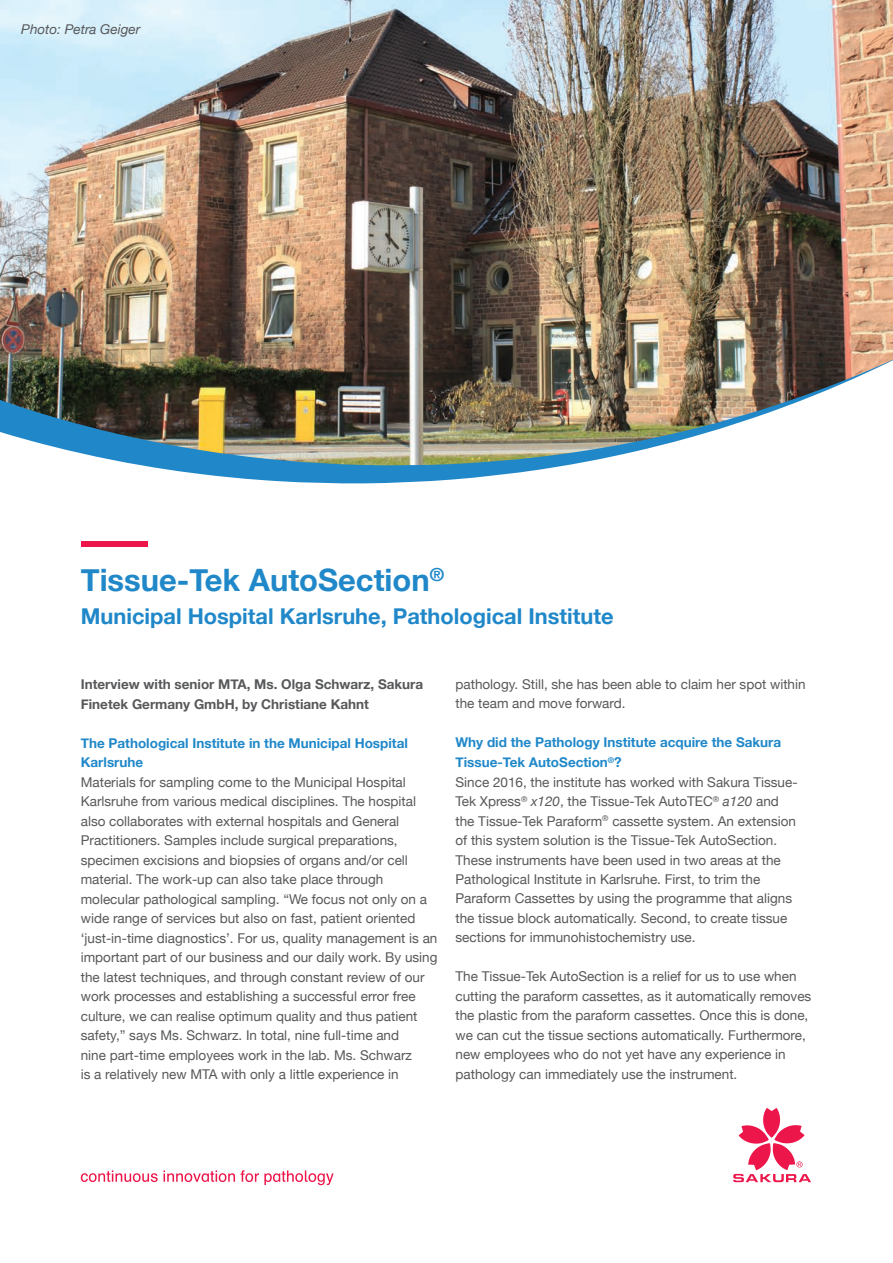
<style>
.page{position:relative;width:893px;height:1263px;background:#fff}
.page>*{position:absolute;margin:0;border:0;box-sizing:border-box;transform-origin:0 0}
.t1{font:700 30.9px "Helvetica Neue";color:#2088c9}
.t2{font:700 21.75px "Helvetica Neue";color:#2088c9}
.t3{font:13.5px/19.5px "Helvetica Neue";color:#57585a}
.t4{font:700 13.5px/19.5px "Helvetica Neue";color:#57585a}
.t5{font:700 13.5px/19.5px "Helvetica Neue";color:#2088c9}
.t6{font:italic 13.5px "Helvetica Neue";color:#57585a}
.s1{font-weight:700;color:#2088c9}
.s2{font-style:italic}
</style>
<div class="page">
<svg style="left:733px;top:1108px;width:78px;height:74px"></svg>
<svg style="left:81px;top:1170px;width:77px;height:12px"></svg>
<svg style="left:164px;top:1170px;width:71px;height:12px"></svg>
<svg style="left:241px;top:1170px;width:93px;height:15px"></svg>
<img style="left:0;top:0;width:893px;height:354px">
<img style="left:0;top:354px;width:893px;height:129px">
<div style="left:81px;top:542px;width:67px;height:5px;background:#ed164b"></div>
<p class="t6" style="left:21px;top:20px;width:121px">Photo: Petra Geiger</p>
<h1 class="t1" style="left:81px;top:556px;width:365px">Tissue-Tek AutoSection<sup>®</sup></h1>
<h2 class="t2" style="left:81px;top:599px;width:534px">Municipal Hospital Karlsruhe, Pathological Institute</h2>
<p class="t4" style="left:81px;top:675px;width:344px">Interview with senior MTA, Ms. Olga Schwarz, Sakura<br>Finetek Germany GmbH, by Christiane Kahnt</p>
<p class="t5" style="left:81px;top:734px;width:329px">The Pathological Institute in the Municipal Hospital<br>Karlsruhe</p>
<p class="t3" style="left:81px;top:773px;width:358px">Materials for sampling come to the Municipal Hospital Karlsruhe from various medical disciplines. The hospital also collaborates with external hospitals and General Practitioners. Samples include surgical preparations, specimen excisions and biopsies of organs and/or cell material. The work‐up can also take place through molecular pathological sampling. “We focus not only on a wide range of services but also on fast, patient oriented ‘just‐in‐time diagnostics’. For us, quality management is an important part of our business and our daily work. By using the latest techniques, and through constant review of our work processes and establishing a successful error free culture, we can realise optimum quality and thus patient safety,” says Ms. Schwarz. In total, nine full‐time and<br>nine part‐time employees work in the lab. Ms. Schwarz<br>is a relatively new MTA with only a little experience in</p>
<p class="t3" style="left:455px;top:675px;width:352px">pathology. Still, she has been able to claim her spot within the team and move forward.</p>
<p class="t3" style="left:455px;top:734px;width:344px"><span class="s1">Why did the Pathology Institute acquire the Sakura Tissue‐Tek AutoSection</span><sup>®</sup><span class="s1">?<br></span>Since 2016, the institute has worked with Sakura Tissue‐ Tek Xpress<sup>®</sup> <span class="s2">x120</span>, the Tissue‐Tek AutoTEC<sup>®</sup> <span class="s2">a120</span> and the Tissue‐Tek Paraform<sup>®</sup> cassette system. An extension of this system solution is the Tissue‐Tek AutoSection.<br>These instruments have been used in two areas at the Pathological Institute in Karlsruhe. First, to trim the Paraform Cassettes by using the programme that aligns the tissue block automatically. Second, to create tissue sections for immunohistochemistry use.</p>
<p class="t3" style="left:455px;top:968px;width:357px">The Tissue‐Tek AutoSection is a relief for us to use when cutting the paraform cassettes, as it automatically removes the plastic from the paraform cassettes. Once this is done, we can cut the tissue sections automatically. Furthermore, new employees who do not yet have any experience in pathology can immediately use the instrument.</p>
</div>
